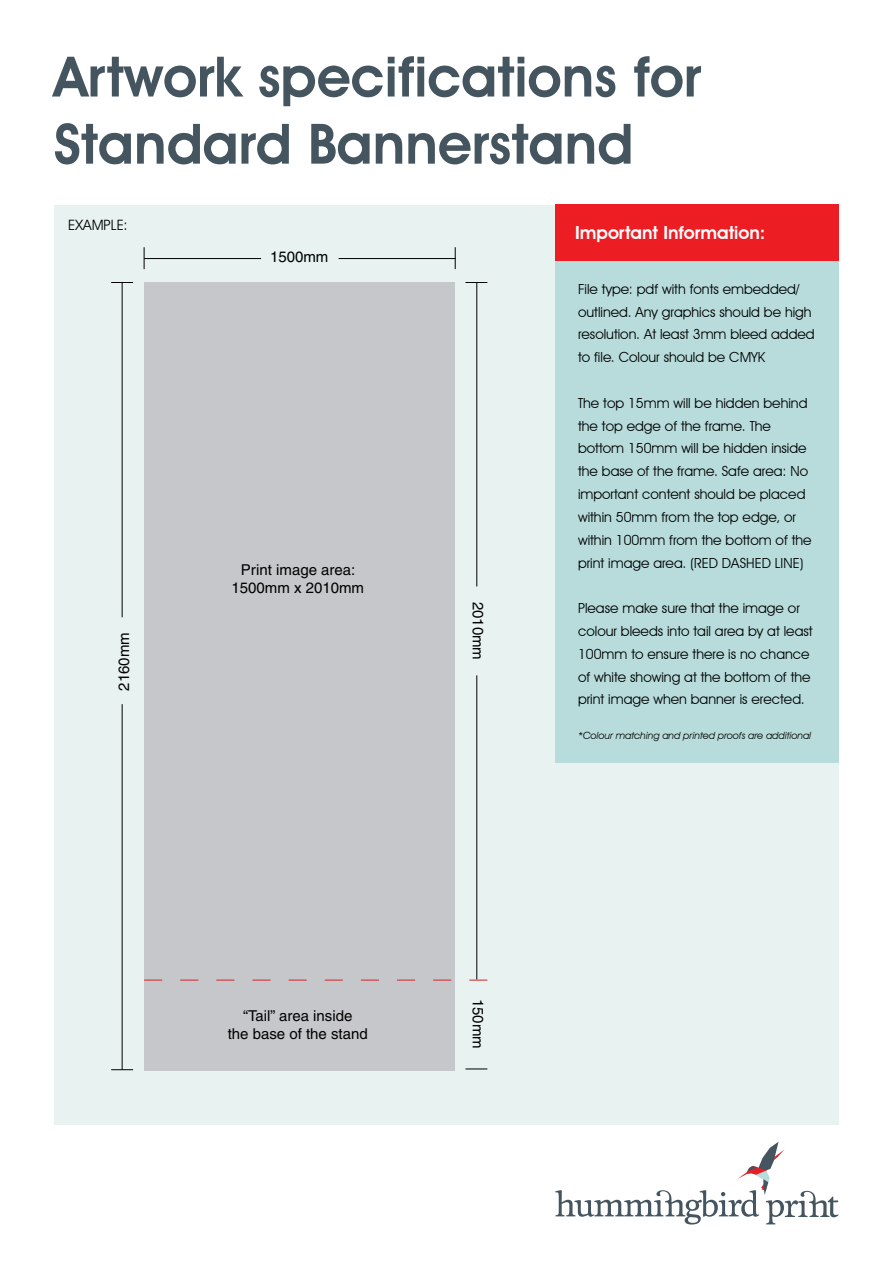
<style>
.page{position:relative;width:893px;height:1263px;background:#fff}
.page>*{position:absolute;margin:0;border:0;box-sizing:border-box;transform-origin:0 0}
.t1{font:600 55.95px/67.2px "Avant Garde IT Cby BT";color:#455560}
.t2{font:600 18px "Avant Garde IT Cby BT";color:#fff}
.t3{font:15px/18px "Helvetica";color:#000;text-align:center}
.t4{font:14.25px "Avant Garde IT Cby BT";color:#000}
.t5{font:13.95px/22.8px "Avant Garde IT Cby BT";color:#000}
.t6{font:italic 9.9px "Avant Garde IT Cby BT";color:#000}
</style>
<div class="page">
<div style="left:54px;top:205px;width:785px;height:919px;background:#e7f2f1"></div>
<div style="left:555px;top:205px;width:284px;height:558px;background:#b8dcdc"></div>
<div style="left:555px;top:205px;width:284px;height:56px;background:#ed1d24"></div>
<svg style="left:555px;top:1142px;width:284px;height:82px"></svg>
<div style="left:144px;top:282px;width:310px;height:788px;background:#c6c7ca"></div>
<svg style="left:144px;top:247px;width:1px;height:22px"></svg>
<svg style="left:455px;top:247px;width:1px;height:22px"></svg>
<svg style="left:111px;top:282px;width:22px;height:1px"></svg>
<svg style="left:465px;top:282px;width:22px;height:1px"></svg>
<svg style="left:465px;top:1068px;width:22px;height:1px"></svg>
<svg style="left:111px;top:1069px;width:22px;height:1px"></svg>
<svg style="left:144px;top:980px;width:343px;height:1px"></svg>
<hr style="left:122px;top:282px;width:1px;height:335px;background:#000">
<hr style="left:144px;top:258px;width:117px;height:1px;background:#000">
<hr style="left:339px;top:258px;width:117px;height:1px;background:#000">
<hr style="left:476px;top:282px;width:1px;height:304px;background:#000">
<hr style="left:476px;top:675px;width:1px;height:304px;background:#000">
<hr style="left:122px;top:704px;width:1px;height:366px;background:#000">
<h1 class="t1" style="left:54px;top:43px;width:648px">Artwork specifications for<br>Standard Bannerstand</h1>
<p class="t4" style="left:68px;top:216px;width:61px">EXAMPLE:</p>
<p class="t3" style="left:270px;top:248px;width:60px">1500mm</p>
<p class="t3" style="left:115px;top:691px;width:60px;rotate:-90deg">2160mm</p>
<p class="t3" style="left:231px;top:561px;width:134px">Print image area:<br>1500mm x 2010mm</p>
<p class="t3" style="left:228px;top:1007px;width:142px">“Tail” area inside<br>the base of the stand</p>
<p class="t3" style="left:487px;top:602px;width:60px;rotate:90deg">2010mm</p>
<p class="t2" style="left:575px;top:222px;width:192px">Important Information:</p>
<p class="t5" style="left:578px;top:277px;width:238px">File type: pdf with fonts embedded/ outlined. Any graphics should be high resolution. At least 3mm bleed added to file. Colour should be CMYK</p>
<p class="t5" style="left:578px;top:391px;width:235px">The top 15mm will be hidden behind the top edge of the frame. The bottom 150mm will be hidden inside the base of the frame. Safe area: No important content should be placed within 50mm from the top edge, or within 100mm from the bottom of the print image area. (RED DASHED LINE)</p>
<p class="t5" style="left:578px;top:597px;width:236px">Please make sure that the image or colour bleeds into tail area by at least 100mm to ensure there is no chance of white showing at the bottom of the print image when banner is erected.</p>
<p class="t6" style="left:578px;top:730px;width:235px">*Colour matching and printed proofs are additional</p>
<p class="t3" style="left:487px;top:999px;width:52px;rotate:90deg">150mm</p>
</div>
